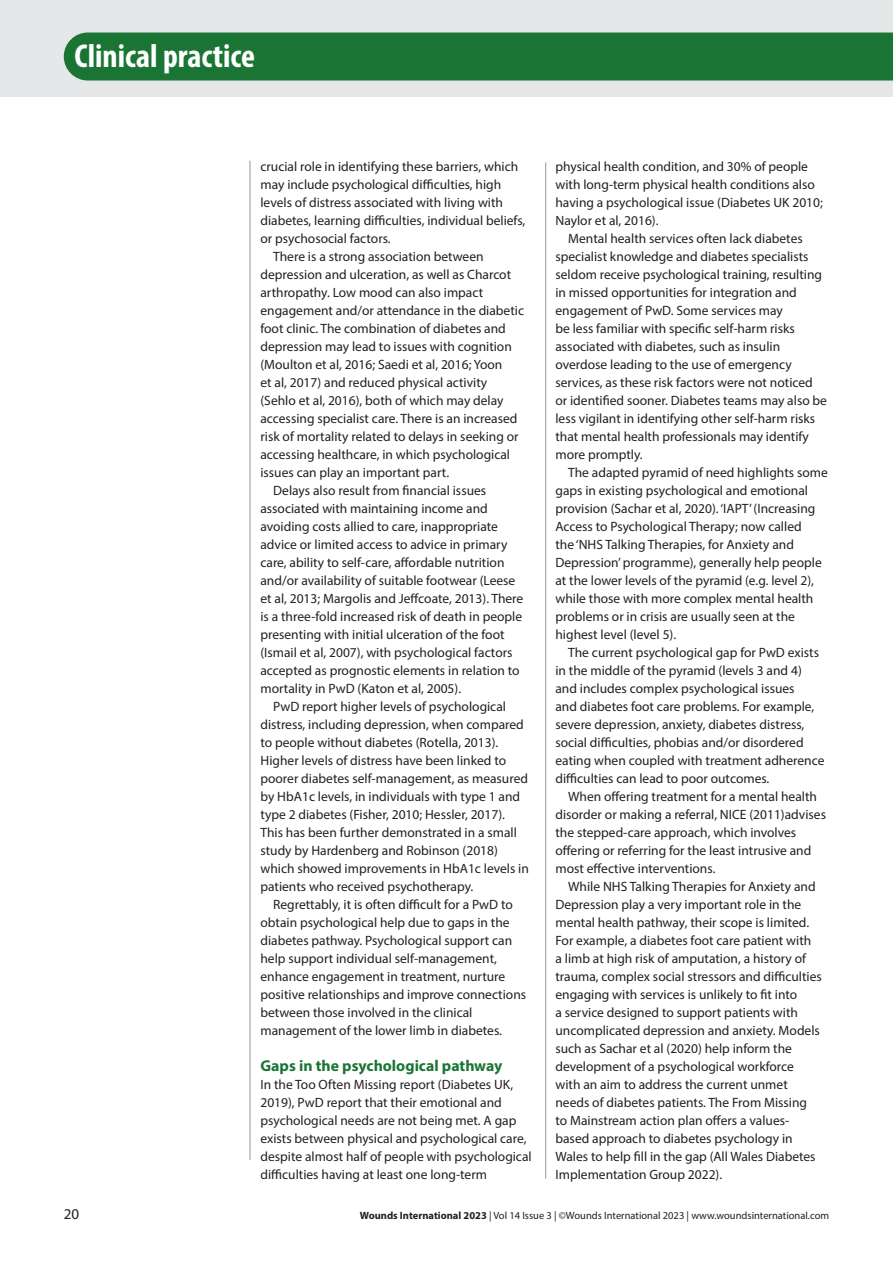
<style>
.page{position:relative;width:893px;height:1263px;background:#fff}
.page>*{position:absolute;margin:0;border:0;box-sizing:border-box;transform-origin:0 0}
.t1{font:700 condensed 33.15px "Myriad Pro";color:#fff}
.BODY_INDENT{font:700 15.75px "Myriad Pro";color:#1a7535}
.BODY_INDENT-2{font:15px "Myriad Pro";color:#231f20}
.BODY_INDENT-3{font:13.5px/18px "Myriad Pro";color:#231f20}
.BODY_INDENT-4{font:10.5px "Myriad Pro";color:#231f20}
.s1{font-weight:700}
</style>
<div class="page">
<div style="left:0;top:0;width:893px;height:97px;background:#e6e7e9"></div>
<div style="left:64px;top:33px;width:829px;height:48px;background:#1a7535"></div>
<hr style="left:545px;top:162px;width:1px;height:1017px;background:#939598">
<hr style="left:250px;top:161px;width:1px;height:999px;background:#939598">
<p class="t1" style="left:74px;top:35px;width:182px">Clinical practice</p>
<p class="BODY_INDENT-3" style="left:260px;top:157px;width:266px">crucial role in identifying these barriers, which may include psychological difficulties, high levels of distress associated with living with diabetes, learning difficulties, individual beliefs, or psychosocial factors.</p>
<p class="BODY_INDENT-3" style="left:260px;top:247px;width:265px;text-indent:13px">There is a strong association between depression and ulceration, as well as Charcot arthropathy. Low mood can also impact engagement and/or attendance in the diabetic foot clinic. The combination of diabetes and depression may lead to issues with cognition (Moulton et al, 2016; Saedi et al, 2016; Yoon<br>et al, 2017) and reduced physical activity (Sehlo et al, 2016), both of which may delay accessing specialist care. There is an increased risk of mortality related to delays in seeking or accessing healthcare, in which psychological issues can play an important part.</p>
<p class="BODY_INDENT-3" style="left:260px;top:481px;width:264px;text-indent:13px">Delays also result from financial issues associated with maintaining income and avoiding costs allied to care, inappropriate advice or limited access to advice in primary care, ability to self-care, affordable nutrition and/or availability of suitable footwear (Leese et al, 2013; Margolis and Jeffcoate, 2013). There is a three-fold increased risk of death in people presenting with initial ulceration of the foot (Ismail et al, 2007), with psychological factors accepted as prognostic elements in relation to mortality in PwD (Katon et al, 2005).</p>
<p class="BODY_INDENT-3" style="left:260px;top:697px;width:270px;text-indent:13px">PwD report higher levels of psychological distress, including depression, when compared to people without diabetes (Rotella, 2013).<br>Higher levels of distress have been linked to poorer diabetes self-management, as measured by HbA1c levels, in individuals with type 1 and type 2 diabetes (Fisher, 2010; Hessler, 2017).<br>This has been further demonstrated in a small study by Hardenberg and Robinson (2018) which showed improvements in HbA1c levels in patients who received psychotherapy.</p>
<p class="BODY_INDENT-3" style="left:260px;top:895px;width:267px;text-indent:13px">Regrettably, it is often difficult for a PwD to obtain psychological help due to gaps in the diabetes pathway. Psychological support can help support individual self-management, enhance engagement in treatment, nurture positive relationships and improve connections between those involved in the clinical management of the lower limb in diabetes.</p>
<p class="BODY_INDENT" style="left:260px;top:1055px;width:244px">Gaps in the psychological pathway</p>
<p class="BODY_INDENT-3" style="left:260px;top:1075px;width:273px">In the Too Often Missing report (Diabetes UK, 2019), PwD report that their emotional and psychological needs are not being met. A gap exists between physical and psychological care, despite almost half of people with psychological difficulties having at least one long-term</p>
<p class="BODY_INDENT-3" style="left:555px;top:157px;width:269px">physical health condition, and 30% of people with long-term physical health conditions also having a psychological issue (Diabetes UK 2010; Naylor et al, 2016).</p>
<p class="BODY_INDENT-3" style="left:555px;top:229px;width:273px;text-indent:13px">Mental health services often lack diabetes specialist knowledge and diabetes specialists seldom receive psychological training, resulting in missed opportunities for integration and engagement of PwD. Some services may<br>be less familiar with specific self-harm risks associated with diabetes, such as insulin overdose leading to the use of emergency services, as these risk factors were not noticed or identified sooner. Diabetes teams may also be less vigilant in identifying other self-harm risks that mental health professionals may identify more promptly.</p>
<p class="BODY_INDENT-3" style="left:555px;top:463px;width:274px;text-indent:13px">The adapted pyramid of need highlights some gaps in existing psychological and emotional provision (Sachar et al, 2020). ‘IAPT’ (Increasing Access to Psychological Therapy; now called<br>the ‘NHS Talking Therapies, for Anxiety and Depression’ programme), generally help people at the lower levels of the pyramid (e.g. level 2), while those with more complex mental health problems or in crisis are usually seen at the highest level (level 5).</p>
<p class="BODY_INDENT-3" style="left:555px;top:643px;width:270px;text-indent:13px">The current psychological gap for PwD exists in the middle of the pyramid (levels 3 and 4) and includes complex psychological issues<br>and diabetes foot care problems. For example, severe depression, anxiety, diabetes distress, social difficulties, phobias and/or disordered eating when coupled with treatment adherence difficulties can lead to poor outcomes.</p>
<p class="BODY_INDENT-3" style="left:555px;top:787px;width:272px;text-indent:13px">When offering treatment for a mental health disorder or making a referral, NICE (2011)advises the stepped-care approach, which involves offering or referring for the least intrusive and most effective interventions.</p>
<p class="BODY_INDENT-3" style="left:555px;top:877px;width:268px;text-indent:13px">While NHS Talking Therapies for Anxiety and Depression play a very important role in the mental health pathway, their scope is limited.<br>For example, a diabetes foot care patient with<br>a limb at high risk of amputation, a history of trauma, complex social stressors and difficulties engaging with services is unlikely to fit into<br>a service designed to support patients with uncomplicated depression and anxiety. Models such as Sachar et al (2020) help inform the development of a psychological workforce with an aim to address the current unmet needs of diabetes patients. The From Missing to Mainstream action plan offers a values&shy;based approach to diabetes psychology in Wales to help fill in the gap (All Wales Diabetes Implementation Group 2022).</p>
<p class="BODY_INDENT-2" style="left:64px;top:1204px;width:17px">20</p>
<p class="BODY_INDENT-4" style="left:360px;top:1208px;width:471px"><span class="s1">Wounds International 2023</span> | Vol 14 Issue 3 | ©Wounds International 2023 | www.woundsinternational.com</p>
</div>
